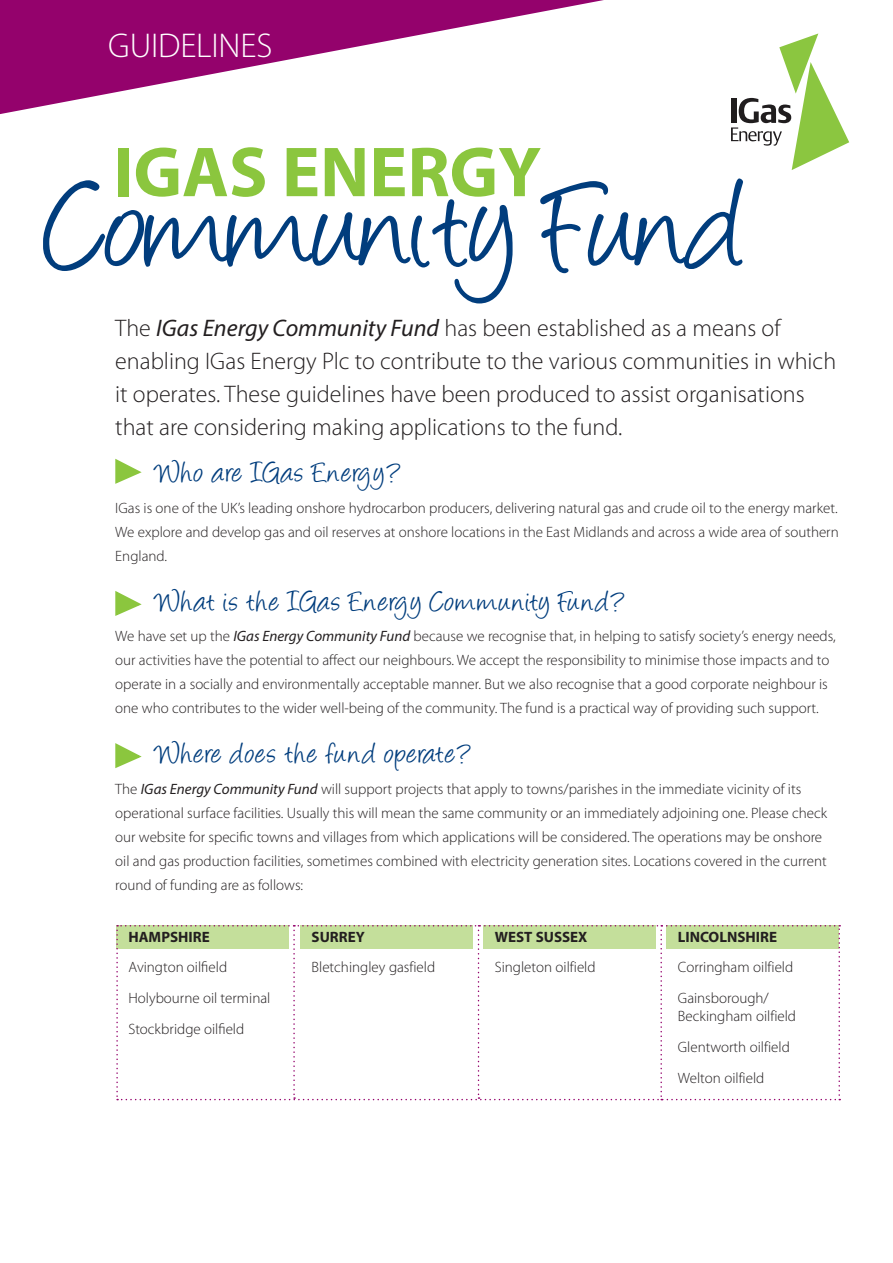
<style>
.page{position:relative;width:893px;height:1263px;background:#fff}
.page>*{position:absolute;margin:0;border:0;box-sizing:border-box;transform-origin:0 0}
.t1{font:144.6px "Angelina";color:#013d7d}
.t2{font:700 71.4px "Myriad Pro";color:#8bc63e}
.t3{font:300 34.5px "Myriad Pro";letter-spacing:-.005em;color:#fff}
.t4{font:33px "Angelina";letter-spacing:.05em;color:#013d7d}
.t5{font:300 24px/33px "Myriad Pro";color:#231f20}
.t6{font:300 15px/24px "Myriad Pro";color:#231f20}
.t7{font:700 15px "Myriad Pro";color:#231f20}
.s1{font-weight:400;font-style:italic}
</style>
<div class="page">
<svg style="left:0;top:0;width:604px;height:114px"></svg>
<svg style="left:731px;top:33px;width:118px;height:137px"></svg>
<svg style="left:115px;top:458px;width:27px;height:26px"></svg>
<svg style="left:115px;top:591px;width:27px;height:25px"></svg>
<svg style="left:115px;top:743px;width:27px;height:25px"></svg>
<svg style="left:116px;top:925px;width:724px;height:175px"></svg>
<p class="t3" style="left:108px;top:27px;width:166px">GUIDELINES</p>
<p class="t2" style="left:113px;top:126px;width:430px">IGAS ENERGY</p>
<p class="t1" style="left:47px;top:165px;width:701px">Community Fund</p>
<p class="t5" style="left:115px;top:311px;width:722px">The <span class="s1">IGas Energy Community Fund</span> has been established as a means of enabling IGas Energy Plc to contribute to the various communities in which it operates. These guidelines have been produced to assist organisations that are considering making applications to the fund.</p>
<p class="t4" style="left:156px;top:459px;width:247px">Who are IGas Energy?</p>
<p class="t6" style="left:115px;top:496px;width:725px;text-align:justify">IGas is one of the UK’s leading onshore hydrocarbon producers, delivering natural gas and crude oil to the energy market.<br>We explore and develop gas and oil reserves at onshore locations in the East Midlands and across a wide area of southern England.</p>
<p class="t4" style="left:156px;top:587px;width:471px">What is the IGas Energy Community Fund?</p>
<p class="t6" style="left:115px;top:624px;width:722px">We have set up the <span class="s1">IGas Energy Community Fund</span> because we recognise that, in helping to satisfy society’s energy needs, our activities have the potential to affect our neighbours. We accept the responsibility to minimise those impacts and to operate in a socially and environmentally acceptable manner. But we also recognise that a good corporate neighbour is one who contributes to the wider well-being of the community. The fund is a practical way of providing such support.</p>
<p class="t4" style="left:156px;top:740px;width:317px">Where does the fund operate?</p>
<p class="t6" style="left:115px;top:777px;width:713px">The <span class="s1">IGas Energy Community Fund</span> will support projects that apply to towns/parishes in the immediate vicinity of its operational surface facilities. Usually this will mean the same community or an immediately adjoining one. Please check our website for specific towns and villages from which applications will be considered. The operations may be onshore oil and gas production facilities, sometimes combined with electricity generation sites. Locations covered in the current round of funding are as follows:</p>
<p class="t7" style="left:128px;top:927px;width:83px">HAMPSHIRE</p>
<p class="t6" style="left:128px;top:955px;width:100px">Avington oilfield</p>
<p class="t6" style="left:128px;top:986px;width:143px">Holybourne oil terminal</p>
<p class="t6" style="left:128px;top:1017px;width:117px">Stockbridge oilfield</p>
<p class="t7" style="left:312px;top:927px;width:55px">SURREY</p>
<p class="t6" style="left:312px;top:955px;width:125px">Bletchingley gasfield</p>
<p class="t7" style="left:495px;top:927px;width:94px">WEST SUSSEX</p>
<p class="t6" style="left:495px;top:955px;width:102px">Singleton oilfield</p>
<p class="t7" style="left:678px;top:927px;width:101px">LINCOLNSHIRE</p>
<p class="t6" style="left:678px;top:955px;width:117px">Corringham oilfield</p>
<p class="t6" style="left:678px;top:989px;width:120px;line-height:18px">Gainsborough/<br>Beckingham oilfield</p>
<p class="t6" style="left:678px;top:1035px;width:113px">Glentworth oilfield</p>
<p class="t6" style="left:678px;top:1066px;width:88px">Welton oilfield</p>
</div>
